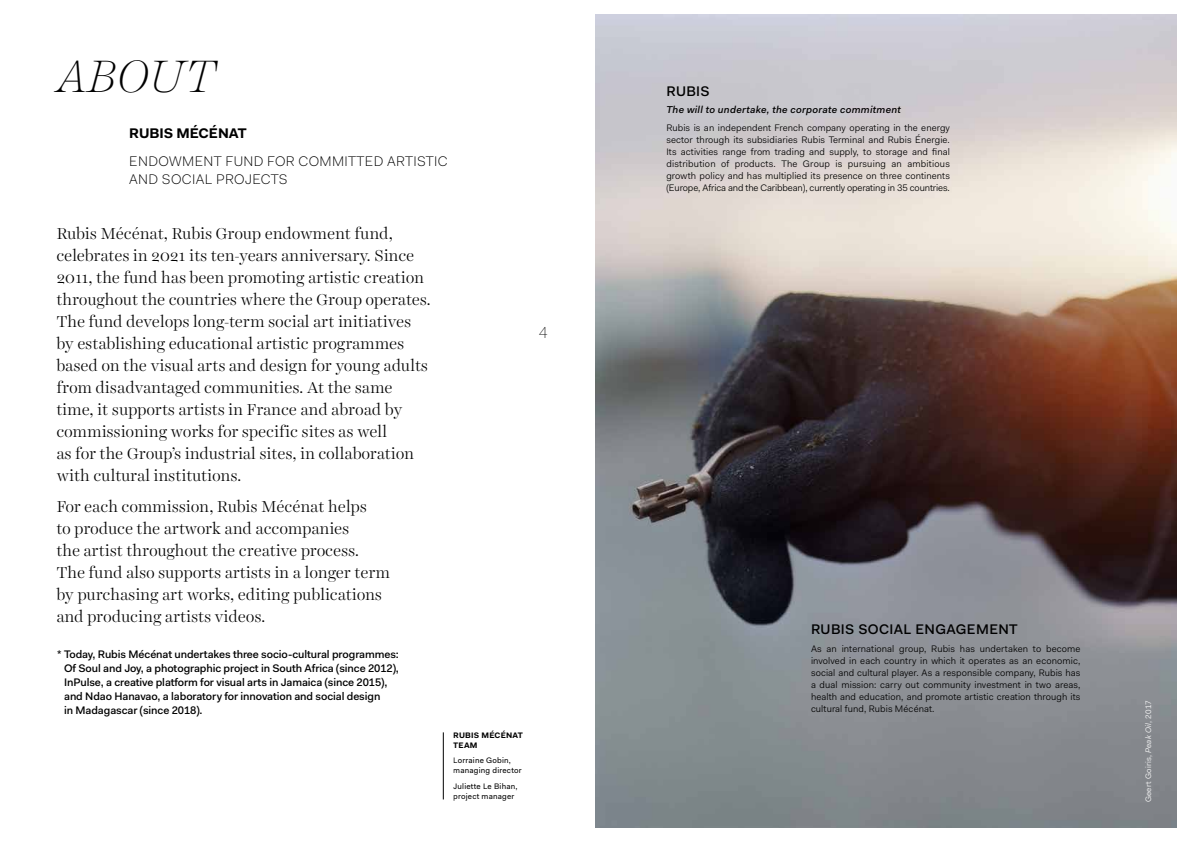
<style>
.page{position:relative;width:1191px;height:842px;background:#fff}
.page>*{position:absolute;margin:0;border:0;box-sizing:border-box;transform-origin:0 0}
.t1{font:italic 100 46px "Harriet Display";letter-spacing:.025em;color:#000}
.t2{font:300 16px/22px "Harriet Display";letter-spacing:.02em;color:#000}
.t3{font:100 16px "Fakt Pro";color:#000}
.t4{font:300 14px/18px "Fakt Pro";letter-spacing:.025em;color:#000}
.t5{font:500 14px "Fakt Pro";letter-spacing:.025em;color:#000}
.t6{font:700 14px "Fakt Pro";color:#000}
.t7{font:500 11px/14px "Fakt Pro";letter-spacing:-.01em;color:#000}
.t8{font:italic 500 10px "Fakt Pro";letter-spacing:.025em;color:#000}
.t9{font:9.5px/12px "Fakt Pro Blond";letter-spacing:-.005em;color:#000;text-align:justify}
.t10{font:8px/10px "Fakt Pro";letter-spacing:.025em;color:#000}
.t11{font:8px "Fakt Pro Blond";letter-spacing:.025em;color:#fff}
.t12{font:700 8px/10px "Fakt Pro";letter-spacing:.025em;color:#000}
.s1{font-style:italic}
</style>
<div class="page">
<hr style="left:443px;top:732px;width:1px;height:67px;background:#000">
<img style="left:595px;top:14px;width:581px;height:814px">
<h1 class="t1" style="left:57px;top:44px;width:159px">ABOUT</h1>
<p class="t6" style="left:129px;top:124px;width:119px">RUBIS MÉCÉNAT</p>
<p class="t4" style="left:129px;top:152px;width:320px">ENDOWMENT FUND FOR COMMITTED ARTISTIC<br>AND SOCIAL PROJECTS</p>
<p class="t2" style="left:57px;top:222px;width:375px">Rubis Mécénat, Rubis Group endowment fund, celebrates in 2021 its ten-years anniversary. Since 2011, the fund has been promoting artistic creation throughout the countries where the Group operates.<br>The fund develops long-term social art initiatives by establishing educational artistic programmes based on the visual arts and design for young adults from disadvantaged communities. At the same time, it supports artists in France and abroad by commissioning works for specific sites as well<br>as for the Group’s industrial sites, in collaboration with cultural institutions.</p>
<p class="t2" style="left:57px;top:495px;width:335px">For each commission, Rubis Mécénat helps<br>to produce the artwork and accompanies<br>the artist throughout the creative process.<br>The fund also supports artists in a longer term by purchasing art works, editing publications and producing artists videos.</p>
<p class="t7" style="left:64px;top:647px;width:336px;text-indent:-7px">* Today, Rubis Mécénat undertakes three socio-cultural programmes:<br>Of Soul and Joy, a photographic project in South Africa (since 2012), InPulse, a creative platform for visual arts in Jamaica (since 2015), and Ndao Hanavao, a laboratory for innovation and social design<br>in Madagascar (since 2018).</p>
<p class="t3" style="left:539px;top:322px;width:11px">4</p>
<p class="t12" style="left:453px;top:730px;width:71px">RUBIS MÉCÉNAT<br>TEAM</p>
<p class="t10" style="left:453px;top:756px;width:70px">Lorraine Gobin, managing director</p>
<p class="t10" style="left:453px;top:781px;width:66px">Juliette Le Bihan, project manager</p>
<p class="t5" style="left:666px;top:81px;width:45px">RUBIS</p>
<p class="t8" style="left:666px;top:103px;width:236px">The will to undertake, the corporate commitment</p>
<p class="t9" style="left:666px;top:122px;width:285px">Rubis is an independent French company operating in the energy sector through its subsidiaries Rubis Terminal and Rubis Énergie.<br>Its activities range from trading and supply, to storage and final distribution of products. The Group is pursuing an ambitious growth policy and has multiplied its presence on three continents (Europe, Africa and the Caribbean), currently operating in 35 countries.</p>
<p class="t5" style="left:811px;top:620px;width:208px">RUBIS SOCIAL ENGAGEMENT</p>
<p class="t9" style="left:811px;top:642px;width:271px">As an international group, Rubis has undertaken to become involved in each country in which it operates as an economic, social and cultural player. As a responsible company, Rubis has a dual mission: carry out community investment in two areas, health and education, and promote artistic creation through its cultural fund, Rubis Mécénat.</p>
<p class="t11" style="left:1143px;top:802px;width:104px;rotate:-90deg">Geert Goiris, <span class="s1">Peak Oil</span>, 2017</p>
</div>
